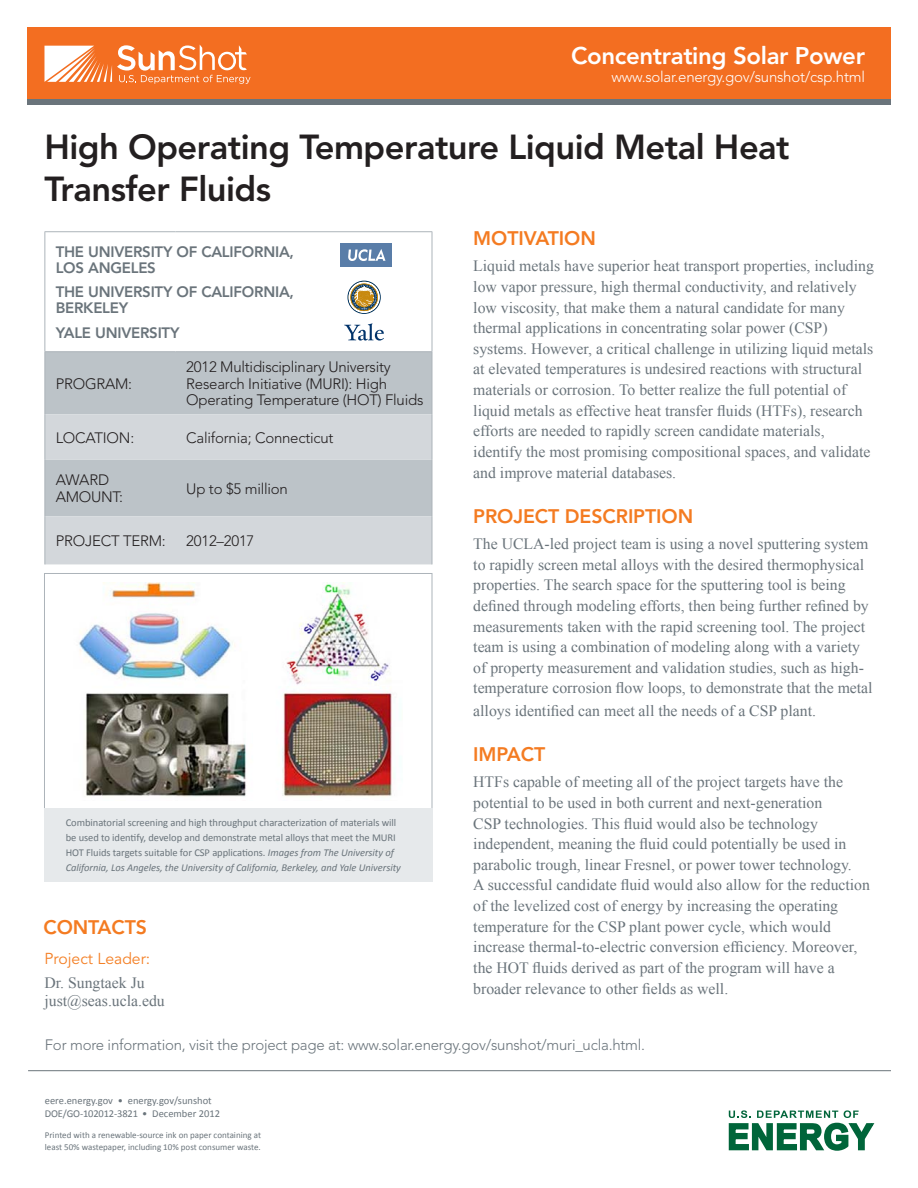
<style>
.page{position:relative;width:918px;height:1188px;background:#fff}
.page>*{position:absolute;margin:0;border:0;box-sizing:border-box;transform-origin:0 0}
.t1{font:800 34.5px/42px "Avenir LT Std";letter-spacing:-.015em;color:#231f20}
.t2{font:800 24px "Avenir LT Std";letter-spacing:-.015em;color:#fff}
.Orange_subhead{font:800 19.5px "Avenir LT Std";letter-spacing:-.005em;color:#f47b21}
.Body{font:15.75px/20.7px "Times New Roman";color:#6a747b}
.Body-2{font:15.75px "Avenir LT Std";color:#f48026}
.table_list{font:300 15px/16.5px "Avenir LT Std";letter-spacing:-.015em;color:#231f20}
.info{font:300 15px "Avenir LT Std";letter-spacing:-.015em;color:#6a747b}
.organizations{font:800 15px/15.8px "Avenir LT Std";letter-spacing:-.015em;color:#6a747b}
.table_list-2{font:300 15px "Avenir LT Std";letter-spacing:-.015em;color:#fff}
.Footer_info{font:10.5px/15px "Calibri";letter-spacing:-.005em;color:#6a747b}
.Recycle_info{font:9px/12px "Calibri";color:#6a747b}
.s1{font-style:italic}
</style>
<div class="page">
<div style="left:27px;top:27px;width:864px;height:73px;background:#f36e21"></div>
<svg style="left:44px;top:45px;width:207px;height:39px"></svg>
<div style="left:27px;top:100px;width:864px;height:5px;background:#6a747b"></div>
<div style="left:45px;top:352px;width:387px;height:62px;background:#bcc3c8"></div>
<svg style="left:45px;top:414px;width:387px;height:150px;background:#cacfd3"></svg>
<hr style="left:44px;top:351px;width:131px;height:1px;background:#adb4ba">
<hr style="left:176px;top:351px;width:256px;height:1px;background:#adb4ba">
<hr style="left:44px;top:231px;width:131px;height:1px;background:#adb4ba">
<hr style="left:44px;top:232px;width:1px;height:119px;background:#adb4ba">
<hr style="left:176px;top:231px;width:256px;height:1px;background:#adb4ba">
<hr style="left:432px;top:232px;width:1px;height:119px;background:#adb4ba">
<hr style="left:44px;top:352px;width:1px;height:62px;background:#adb4ba">
<hr style="left:432px;top:352px;width:1px;height:62px;background:#adb4ba">
<hr style="left:44px;top:414px;width:1px;height:46px;background:#adb4ba">
<hr style="left:432px;top:414px;width:1px;height:46px;background:#adb4ba">
<hr style="left:44px;top:460px;width:1px;height:56px;background:#adb4ba">
<hr style="left:432px;top:460px;width:1px;height:56px;background:#adb4ba">
<hr style="left:44px;top:516px;width:1px;height:48px;background:#adb4ba">
<hr style="left:432px;top:516px;width:1px;height:48px;background:#adb4ba">
<img style="left:79px;top:583px;width:316px;height:214px">
<div style="left:44px;top:808px;width:388px;height:73px;background:#e6e9eb"></div>
<div style="left:347px;top:281px;width:34px;height:33px;border:1px solid #003667;border-radius:50%"></div>
<svg style="left:349px;top:282px;width:30px;height:31px"></svg>
<svg style="left:344px;top:323px;width:40px;height:18px"></svg>
<svg style="left:729px;top:1110px;width:145px;height:41px"></svg>
<hr style="left:28px;top:1070px;width:863px;height:1px;background:#6a747b">
<div style="left:340px;top:243px;width:52px;height:24px;background:#597da8"></div>
<svg style="left:348px;top:249px;width:37px;height:12px"></svg>
<p class="t2" style="left:571px;top:42px;width:295px">Concentrating Solar Power</p>
<p class="table_list-2" style="left:612px;top:68px;width:255px">www.solar.energy.gov/sunshot/csp.html</p>
<p class="t1" style="left:44px;top:126px;width:747px">High Operating Temperature Liquid Metal Heat<br>Transfer Fluids</p>
<p class="organizations" style="left:56px;top:244px;width:240px">THE UNIVERSITY OF CALIFORNIA,<br>LOS ANGELES</p>
<p class="organizations" style="left:56px;top:284px;width:240px">THE UNIVERSITY OF CALIFORNIA,<br>BERKELEY</p>
<p class="organizations" style="left:56px;top:324px;width:125px">YALE UNIVERSITY</p>
<p class="table_list" style="left:56px;top:375px;width:78px">PROGRAM:</p>
<p class="table_list" style="left:186px;top:359px;width:239px">2012 Multidisciplinary University<br>Research Initiative (MURI): High<br>Operating Temperature (HOT) Fluids</p>
<p class="table_list" style="left:56px;top:429px;width:80px">LOCATION:</p>
<p class="table_list" style="left:186px;top:429px;width:149px">California; Connecticut</p>
<p class="table_list" style="left:56px;top:472px;width:69px">AWARD<br>AMOUNT:</p>
<p class="table_list" style="left:186px;top:480px;width:103px">Up to $5 million</p>
<p class="table_list" style="left:56px;top:533px;width:112px">PROJECT TERM:</p>
<p class="table_list" style="left:186px;top:533px;width:70px">2012–2017</p>
<p class="Footer_info" style="left:66px;top:815px;width:337px">Combinatorial screening and high throughput characterization of materials will be used to identify, develop and demonstrate metal alloys that meet the MURI HOT Fluids targets suitable for CSP applications. <span class="s1">Images from The University of California, Los Angeles, the University of California, Berkeley, and Yale University</span></p>
<p class="Orange_subhead" style="left:43px;top:916px;width:105px">CONTACTS</p>
<p class="Body-2" style="left:44px;top:950px;width:107px">Project Leader:</p>
<p class="Body" style="left:44px;top:973px;width:122px;line-height:18px">Dr. Sungtaek Ju just@seas.ucla.edu</p>
<p class="Orange_subhead" style="left:473px;top:227px;width:124px">MOTIVATION</p>
<p class="Body" style="left:473px;top:255px;width:402px">Liquid metals have superior heat transport properties, including low vapor pressure, high thermal conductivity, and relatively low viscosity, that make them a natural candidate for many thermal applications in concentrating solar power (CSP) systems. However, a critical challenge in utilizing liquid metals at elevated temperatures is undesired reactions with structural materials or corrosion. To better realize the full potential of liquid metals as effective heat transfer fluids (HTFs), research efforts are needed to rapidly screen candidate materials, identify the most promising compositional spaces, and validate and improve material databases.</p>
<p class="Orange_subhead" style="left:473px;top:505px;width:221px">PROJECT DESCRIPTION</p>
<p class="Body" style="left:473px;top:533px;width:401px">The UCLA-led project team is using a novel sputtering system to rapidly screen metal alloys with the desired thermophysical properties. The search space for the sputtering tool is being defined through modeling efforts, then being further refined by measurements taken with the rapid screening tool. The project team is using a combination of modeling along with a variety of property measurement and validation studies, such as high&shy;temperature corrosion flow loops, to demonstrate that the metal</p>
<p class="Body" style="left:473px;top:700px;width:344px">alloys identified can meet all the needs of a CSP plant.</p>
<p class="Orange_subhead" style="left:473px;top:743px;width:74px">IMPACT</p>
<p class="Body" style="left:473px;top:771px;width:398px">HTFs capable of meeting all of the project targets have the potential to be used in both current and next-generation<br>CSP technologies. This fluid would also be technology independent, meaning the fluid could potentially be used in parabolic trough, linear Fresnel, or power tower technology.<br>A successful candidate fluid would also allow for the reduction of the levelized cost of energy by increasing the operating temperature for the CSP plant power cycle, which would increase thermal-to-electric conversion efficiency. Moreover, the HOT fluids derived as part of the program will have a broader relevance to other fields as well.</p>
<p class="info" style="left:45px;top:1036px;width:602px">For more information, visit the project page at: www.solar.energy.gov/sunshot/muri_ucla.html.</p>
<p class="Footer_info" style="left:45px;top:1093px;width:168px">eere.energy.gov • energy.gov/sunshot</p>
<p class="Footer_info" style="left:45px;top:1106px;width:177px">DOE/GO-102012-3821 • December 2012</p>
<p class="Recycle_info" style="left:45px;top:1129px;width:218px">Printed with a renewable-source ink on paper containing at least 50% wastepaper, including 10% post consumer waste.</p>
</div>
